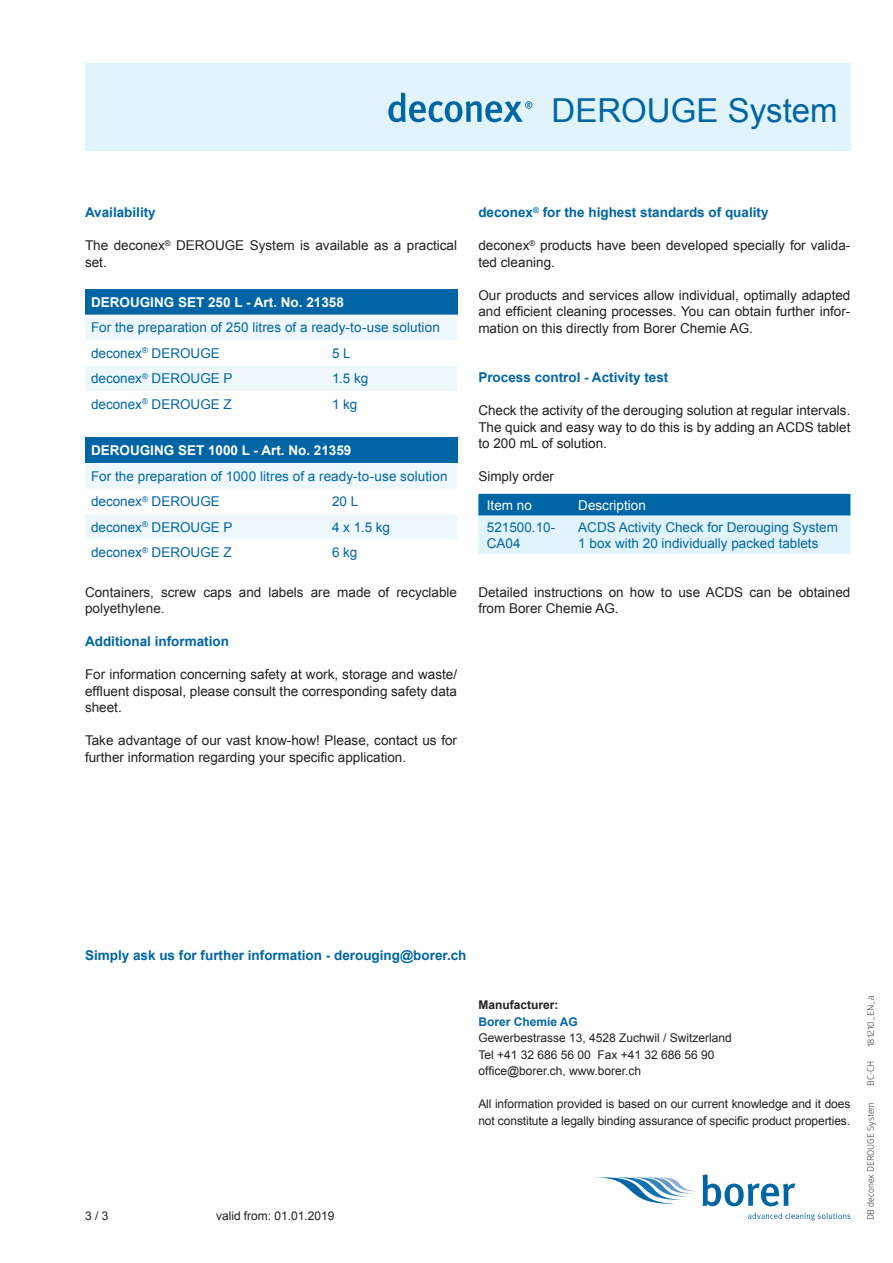
<style>
.page{position:relative;width:893px;height:1263px;background:#fff}
.page>*{position:absolute;margin:0;border:0;box-sizing:border-box;transform-origin:0 0}
.ProdBez_Folgeseite{font:33px "Arial";color:#0065a4}
.Text{font:13.5px/16.5px "Arial";color:#231f20}
.Tabelleninhalt{font:13.5px/16.5px "Arial";color:#0065a4}
.Kapitel-Überschrift{font:700 13.5px "Arial";color:#0065a4}
.nicht_an_Raster_ausg{font:13.5px "Arial";letter-spacing:.005em;color:#0065a4}
.Texttitel{font:700 13.5px "Arial";color:#fff}
.Tabelleninhalt-2{font:13.5px "Arial";color:#fff}
.Text-2{font:12px/16.5px "Arial";letter-spacing:-.01em;color:#231f20}
.ProdBez_Folgeseite-2{font:12px "Arial";color:#231f20}
.t1{font:700 12px "Arial";color:#231f20}
.t2{font:700 12px "Arial";color:#0065a4}
.Adresse___doknr{font:9px "Glober";color:#231f20}
</style>
<div class="page">
<svg style="left:595px;top:1174px;width:200px;height:32px"></svg>
<svg style="left:748px;top:1213px;width:102px;height:7px"></svg>
<div style="left:85px;top:64px;width:765px;height:87px;background:#e1f4fc"></div>
<svg style="left:388px;top:93px;width:144px;height:29px"></svg>
<div style="left:85px;top:289px;width:373px;height:26px;background:#0065a4"></div>
<svg style="left:85px;top:315px;width:372px;height:76px"></svg>
<div style="left:85px;top:438px;width:373px;height:25px;background:#0065a4"></div>
<svg style="left:85px;top:463px;width:372px;height:76px"></svg>
<svg style="left:478px;top:494px;width:372px;height:60px;background:#90c0dc"></svg>
<p class="ProdBez_Folgeseite" style="left:552px;top:88px;width:288px">DEROUGE System</p>
<p class="ProdBez_Folgeseite" style="left:540px;top:88px;width:299px">ProdBez_Folge eite</p>
<p class="Kapitel-Überschrift" style="left:85px;top:203px;width:72px">Availability</p>
<p class="Text" style="left:85px;top:237px;width:374px">The deconex<sup>®</sup> DEROUGE System is available as a practical set.</p>
<p class="Texttitel" style="left:91px;top:292px;width:254px">DEROUGING SET 250 L - Art. No. 21358</p>
<p class="nicht_an_Raster_ausg" style="left:91px;top:318px;width:350px">For the preparation of 250 litres of a ready-to-use solution</p>
<p class="Tabelleninhalt" style="left:91px;top:345px;width:130px">deconex<sup>®</sup> DEROUGE</p>
<p class="nicht_an_Raster_ausg" style="left:332px;top:344px;width:20px">5 L</p>
<p class="Tabelleninhalt" style="left:91px;top:370px;width:143px">deconex<sup>®</sup> DEROUGE P</p>
<p class="nicht_an_Raster_ausg" style="left:332px;top:369px;width:38px">1.5 kg</p>
<p class="Tabelleninhalt" style="left:91px;top:396px;width:142px">deconex<sup>®</sup> DEROUGE Z</p>
<p class="nicht_an_Raster_ausg" style="left:332px;top:395px;width:27px">1 kg</p>
<p class="Texttitel" style="left:91px;top:441px;width:262px">DEROUGING SET 1000 L - Art. No. 21359</p>
<p class="nicht_an_Raster_ausg" style="left:91px;top:467px;width:358px">For the preparation of 1000 litres of a ready-to-use solution</p>
<p class="Tabelleninhalt" style="left:91px;top:493px;width:130px">deconex<sup>®</sup> DEROUGE</p>
<p class="nicht_an_Raster_ausg" style="left:332px;top:492px;width:28px">20 L</p>
<p class="Tabelleninhalt" style="left:91px;top:519px;width:143px">deconex<sup>®</sup> DEROUGE P</p>
<p class="nicht_an_Raster_ausg" style="left:332px;top:518px;width:60px">4 x 1.5 kg</p>
<p class="Tabelleninhalt" style="left:91px;top:544px;width:142px">deconex<sup>®</sup> DEROUGE Z</p>
<p class="nicht_an_Raster_ausg" style="left:332px;top:543px;width:27px">6 kg</p>
<p class="Text" style="left:85px;top:583px;width:374px">Containers, screw caps and labels are made of recyclable polyethylene.</p>
<p class="Kapitel-Überschrift" style="left:85px;top:632px;width:146px">Additional information</p>
<p class="Text" style="left:85px;top:666px;width:374px;text-align:justify">For information concerning safety at work, storage and waste/ effluent disposal, please consult the corresponding safety data sheet.</p>
<p class="Text" style="left:85px;top:732px;width:374px">Take advantage of our vast know-how! Please, contact us for further information regarding your specific application.</p>
<p class="Kapitel-Überschrift" style="left:478px;top:203px;width:292px">deconex<sup>®</sup> for the highest standards of quality</p>
<p class="Text" style="left:478px;top:237px;width:374px">deconex<sup>®</sup> products have been developed specially for valida&shy;ted cleaning.</p>
<p class="Text" style="left:478px;top:286px;width:374px;text-align:justify">Our products and services allow individual, optimally adapted and efficient cleaning processes. You can obtain further infor&shy;mation on this directly from Borer Chemie AG.</p>
<p class="Kapitel-Überschrift" style="left:478px;top:368px;width:192px">Process control - Activity test</p>
<p class="Text" style="left:478px;top:402px;width:374px;text-align:justify">Check the activity of the derouging solution at regular intervals.<br>The quick and easy way to do this is by adding an ACDS tablet to 200 mL of solution.</p>
<p class="Text" style="left:478px;top:468px;width:77px">Simply order</p>
<p class="Tabelleninhalt-2" style="left:487px;top:496px;width:47px">Item no</p>
<p class="Tabelleninhalt-2" style="left:578px;top:496px;width:69px">Description</p>
<p class="Tabelleninhalt" style="left:487px;top:518px;width:70px">521500.10-<br>CA04</p>
<p class="Tabelleninhalt" style="left:578px;top:518px;width:261px">ACDS Activity Check for Derouging System<br>1 box with 20 individually packed tablets</p>
<p class="Text" style="left:478px;top:583px;width:374px">Detailed instructions on how to use ACDS can be obtained from Borer Chemie AG.</p>
<p class="Kapitel-Überschrift" style="left:85px;top:945px;width:383px">Simply ask us for further information - derouging@borer.ch</p>
<p class="t1" style="left:478px;top:996px;width:82px">Manufacturer:</p>
<p class="t2" style="left:478px;top:1013px;width:101px">Borer Chemie AG</p>
<p class="Text-2" style="left:478px;top:1029px;width:255px">Gewerbestrasse 13, 4528 Zuchwil / Switzerland<br>Tel +41 32 686 56 00 Fax +41 32 686 56 90 office@borer.ch, www.borer.ch</p>
<p class="Text-2" style="left:478px;top:1095px;width:373px">All information provided is based on our current knowledge and it does not constitute a legally binding assurance of specific product properties.</p>
<p class="Text-2" style="left:85px;top:1208px;width:25px">3 / 3</p>
<p class="ProdBez_Folgeseite-2" style="left:216px;top:1208px;width:120px">valid from: 01.01.2019</p>
<p class="Adresse___doknr" style="left:864px;top:1047px;width:53px;rotate:-90deg">181210_EN_a</p>
<p class="Adresse___doknr" style="left:864px;top:1086px;width:26px;rotate:-90deg">BC-CH</p>
<p class="Adresse___doknr" style="left:864px;top:1220px;width:120px;rotate:-90deg">DB deconex DEROUGE System</p>
</div>
